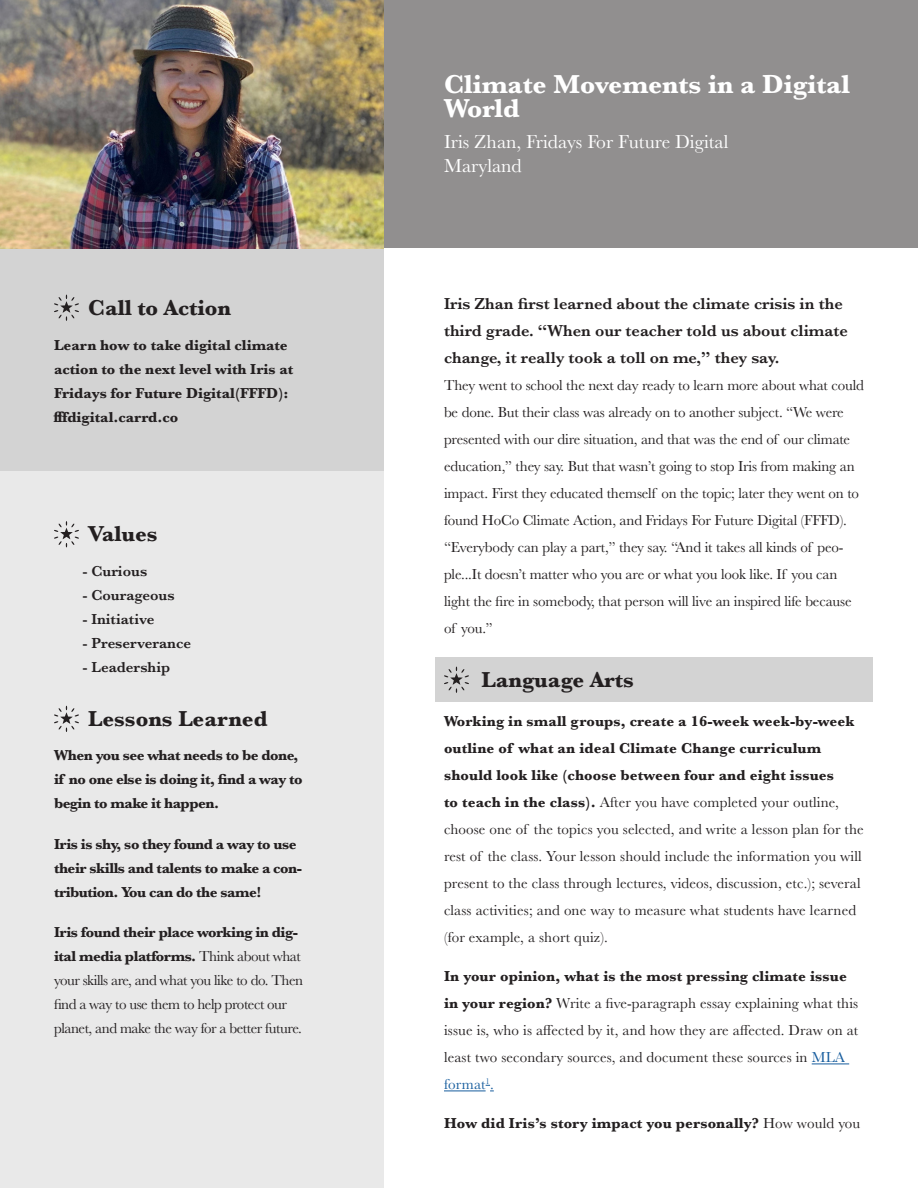
<style>
.page{position:relative;width:918px;height:1188px;background:#fff}
.page>*{position:absolute;margin:0;border:0;box-sizing:border-box;transform-origin:0 0}
.Lesson_Plan_Title{font:700 27px/24px "Baskerville";color:#fff}
.Section_Title{font:700 22.5px "Baskerville";color:#231f20}
.Lesson_Plan_Descript{font:19.5px "Baskerville";color:#fff}
.Young_Hero_Descripti{font:600 16.5px/27px "Baskerville";color:#231f20}
.Body_Copy{font:15px/27px "Baskerville";letter-spacing:.01em;color:#231f20}
.Body_Copy-2{font:15px/27px "Baskerville";letter-spacing:-.01em;color:#231f20}
.Body_Copy-3{font:15px/24px "Baskerville";letter-spacing:-.03em;color:#231f20}
.Body_Copy-4{font:700 15px/24px "Baskerville";letter-spacing:-.03em;color:#231f20}
.CTA_Body{font:700 15px/24px "Baskerville";color:#231f20}
.Values_Body{font:600 15px "Baskerville";color:#231f20}
.s1{font-weight:700}
.s2{color:#175d9e}
.s3{font-weight:400}
</style>
<div class="page">
<div style="left:435px;top:657px;width:438px;height:45px;background:#d3d3d3"></div>
<div style="left:0;top:248px;width:384px;height:223px;background:#d3d3d3"></div>
<div style="left:0;top:0;width:918px;height:248px;background:#918f8f"></div>
<div style="left:0;top:471px;width:384px;height:717px;background:#e9e9e9"></div>
<hr style="left:812px;top:1064px;width:37px;height:1px;background:#175d9e">
<hr style="left:444px;top:1091px;width:42px;height:1px;background:#175d9e">
<svg style="left:486px;top:1085px;width:8px;height:7px"></svg>
<svg style="left:444px;top:667px;width:25px;height:26px"></svg>
<svg style="left:54px;top:295px;width:25px;height:26px"></svg>
<svg style="left:54px;top:521px;width:25px;height:26px"></svg>
<svg style="left:54px;top:706px;width:25px;height:26px"></svg>
<img style="left:0;top:0;width:384px;height:248px">
<p class="Section_Title" style="left:88px;top:292px;width:145px">Call to Action</p>
<p class="CTA_Body" style="left:54px;top:333px;width:241px">Learn how to take digital climate action to the next level with Iris at<br>Fridays for Future Digital(FFFD): fffdigital.carrd.co</p>
<p class="Section_Title" style="left:88px;top:518px;width:71px">Values</p>
<p class="Values_Body" style="left:82px;top:560px;width:66px">- Curious</p>
<p class="Values_Body" style="left:82px;top:584px;width:94px">- Courageous</p>
<p class="Values_Body" style="left:82px;top:608px;width:73px">- Initiative</p>
<p class="Values_Body" style="left:82px;top:632px;width:110px">- Preserverance</p>
<p class="Values_Body" style="left:82px;top:656px;width:89px">- Leadership</p>
<p class="Section_Title" style="left:88px;top:703px;width:181px">Lessons Learned</p>
<p class="Body_Copy-4" style="left:54px;top:744px;width:250px">When you see what needs to be done, if no one else is doing it, find a way to begin to make it happen.</p>
<p class="Body_Copy-4" style="left:54px;top:832px;width:249px">Iris is shy, so they found a way to use their skills and talents to make a con&shy;tribution. You can do the same!</p>
<p class="Body_Copy-3" style="left:54px;top:920px;width:251px"><span class="s1">Iris found their place working in dig&shy;ital media platforms.</span> Think about what your skills are, and what you like to do. Then find a way to use them to help protect our planet, and make the way for a better future.</p>
<p class="Lesson_Plan_Title" style="left:444px;top:73px;width:407px">Climate Movements in a Digital<br>World</p>
<p class="Lesson_Plan_Descript" style="left:444px;top:129px;width:286px">Iris Zhan, Fridays For Future Digital</p>
<p class="Lesson_Plan_Descript" style="left:444px;top:153px;width:79px">Maryland</p>
<p class="Young_Hero_Descripti" style="left:444px;top:290px;width:405px">Iris Zhan first learned about the climate crisis in the third grade. “When our teacher told us about climate change, it really took a toll on me,” they say.</p>
<p class="Body_Copy-2" style="left:444px;top:372px;width:421px">They went to school the next day ready to learn more about what could be done. But their class was already on to another subject. “We were presented with our dire situation, and that was the end of our climate education,” they say. But that wasn’t going to stop Iris from making an impact. First they educated themself on the topic; later they went on to found HoCo Climate Action, and Fridays For Future Digital (FFFD).</p>
<p class="Body_Copy-2" style="left:444px;top:534px;width:409px">“Everybody can play a part,” they say. “And it takes all kinds of peo&shy;ple...It doesn’t matter who you are or what you look like. If you can light the fire in somebody, that person will live an inspired life because of you.”</p>
<p class="Section_Title" style="left:482px;top:664px;width:154px">Language Arts</p>
<p class="Body_Copy" style="left:444px;top:708px;width:421px"><span class="s1">Working in small groups, create a 16-week week-by-week outline of what an ideal Climate Change curriculum should look like (choose between four and eight issues<br>to teach in the class).</span> After you have completed your outline, choose one of the topics you selected, and write a lesson plan for the rest of the class. Your lesson should include the information you will present to the class through lectures, videos, discussion, etc.); several class activities; and one way to measure what students have learned (for example, a short quiz).</p>
<p class="Body_Copy" style="left:444px;top:963px;width:416px"><span class="s1">In your opinion, what is the most pressing climate issue in your region?</span> Write a five-paragraph essay explaining what this issue is, who is affected by it, and how they are affected. Draw on at least two secondary sources, and document these sources in <span class="s2">MLA format</span><sup>1</sup><span class="s2">.</span></p>
<p class="CTA_Body" style="left:444px;top:1112px;width:418px">How did Iris’s story impact you personally? <span class="s3">How would you</span></p>
</div>
